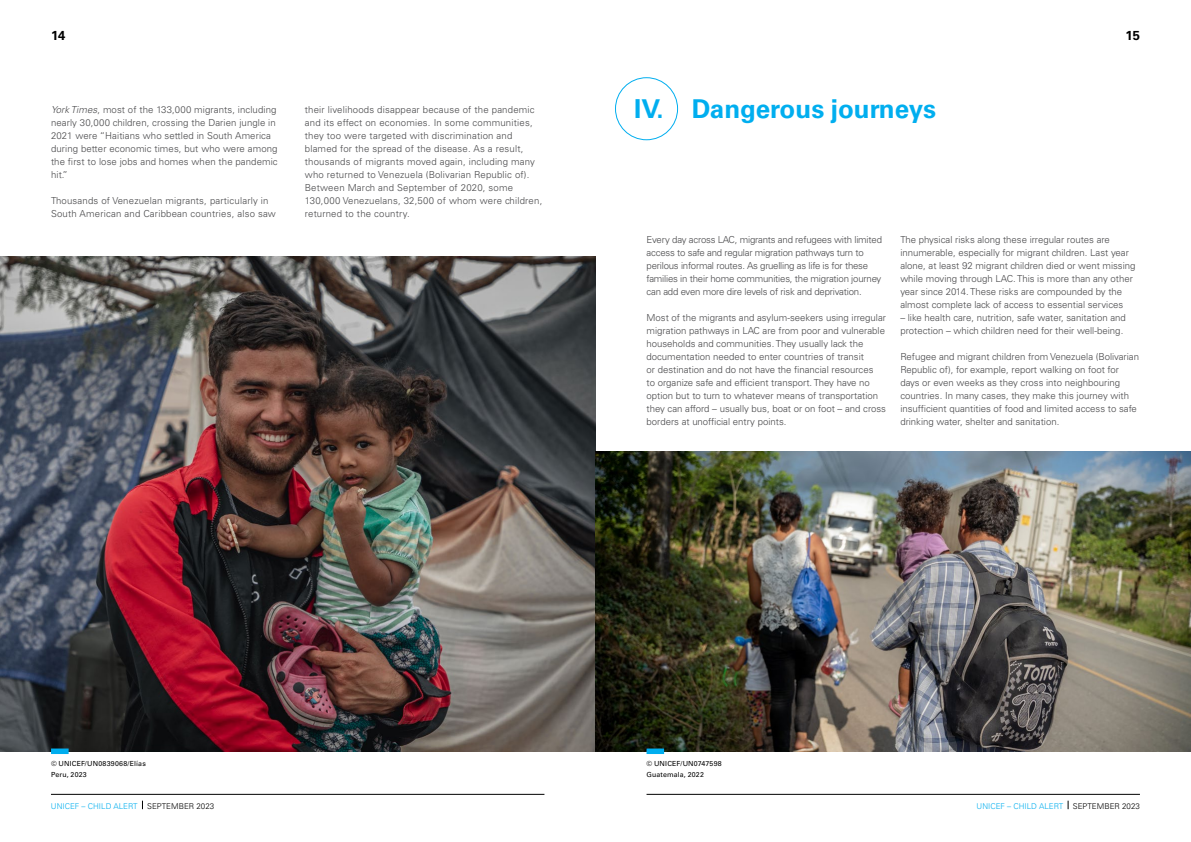
<style>
.page{position:relative;width:1191px;height:842px;background:#fff}
.page>*{position:absolute;margin:0;border:0;box-sizing:border-box;transform-origin:0 0}
.t1{font:700 26px "Univers LT Std";color:#00aeef}
.t2{font:700 13px "Univers LT Std";color:#000}
.t3{font:300 9.6px/13px "Univers LT Std";color:#48484a}
.t4{font:300 9.6px/13px "Univers LT Std";letter-spacing:.02em;color:#48484a}
.t5{font:300 9.6px/13px "Univers LT Std";letter-spacing:-.02em;color:#48484a}
.t6{font:300 8px "Univers LT Std";color:#00aeef}
.t7{font:7px/11px "Univers LT Std";letter-spacing:.02em;color:#000}
.s1{font-style:italic}
.s2{color:#000}
</style>
<div class="page">
<hr style="left:51px;top:794px;width:493px;height:1px;background:#000">
<hr style="left:646px;top:794px;width:494px;height:1px;background:#000">
<img style="left:0;top:256px;width:595px;height:495px">
<div style="left:51px;top:748px;width:18px;height:6px;background:#00aeef"></div>
<img style="left:595px;top:451px;width:596px;height:300px">
<div style="left:615px;top:77px;width:63px;height:63px;border:1px solid #00aeef;border-radius:50%"></div>
<div style="left:646px;top:748px;width:18px;height:6px;background:#00aeef"></div>
<h2 class="t2" style="left:51px;top:28px;width:16px">14</h2>
<h2 class="t2" style="left:1125px;top:28px;width:16px">15</h2>
<p class="t3" style="left:51px;top:103px;width:228px"><span class="s1">York Times</span>, most of the 133,000 migrants, including nearly 30,000 children, crossing the Darien jungle in 2021 were “Haitians who settled in South America during better economic times, but who were among the first to lose jobs and homes when the pandemic hit.”</p>
<p class="t4" style="left:51px;top:194px;width:226px">Thousands of Venezuelan migrants, particularly in<br>South American and Caribbean countries, also saw</p>
<p class="t4" style="left:305px;top:103px;width:239px">their livelihoods disappear because of the pandemic and its effect on economies. In some communities, they too were targeted with discrimination and blamed for the spread of the disease. As a result, thousands of migrants moved again, including many who returned to Venezuela (Bolivarian Republic of).<br>Between March and September of 2020, some 130,000 Venezuelans, 32,500 of whom were children, returned to the country.</p>
<h1 class="t1" style="left:634px;top:94px;width:31px">IV.</h1>
<h1 class="t1" style="left:692px;top:94px;width:246px">Dangerous journeys</h1>
<p class="t5" style="left:646px;top:233px;width:237px">Every day across LAC, migrants and refugees with limited access to safe and regular migration pathways turn to perilous informal routes. As gruelling as life is for these families in their home communities, the migration journey can add even more dire levels of risk and deprivation.</p>
<p class="t3" style="left:646px;top:311px;width:241px">Most of the migrants and asylum-seekers using irregular migration pathways in LAC are from poor and vulnerable households and communities. They usually lack the documentation needed to enter countries of transit<br>or destination and do not have the financial resources<br>to organize safe and efficient transport. They have no option but to turn to whatever means of transportation they can afford – usually bus, boat or on foot – and cross borders at unofficial entry points.</p>
<p class="t3" style="left:900px;top:233px;width:237px">The physical risks along these irregular routes are innumerable, especially for migrant children. Last year alone, at least 92 migrant children died or went missing while moving through LAC. This is more than any other year since 2014. These risks are compounded by the almost complete lack of access to essential services</p>
<p class="t3" style="left:900px;top:311px;width:227px">– like health care, nutrition, safe water, sanitation and protection – which children need for their well-being.</p>
<p class="t3" style="left:900px;top:350px;width:240px">Refugee and migrant children from Venezuela (Bolivarian Republic of), for example, report walking on foot for days or even weeks as they cross into neighbouring countries. In many cases, they make this journey with insufficient quantities of food and limited access to safe drinking water, shelter and sanitation.</p>
<p class="t7" style="left:51px;top:758px;width:96px">© UNICEF/UN0839068/Elías<br>Peru, 2023</p>
<p class="t7" style="left:646px;top:758px;width:77px">© UNICEF/UN0747598<br>Guatemala, 2022</p>
<p class="t6" style="left:51px;top:801px;width:165px">UNICEF – CHILD ALERT <span class="s2">SEPTEMBER 2023</span></p>
<p class="t6" style="left:976px;top:801px;width:165px">UNICEF – CHILD ALERT <span class="s2">SEPTEMBER 2023</span></p>
</div>
